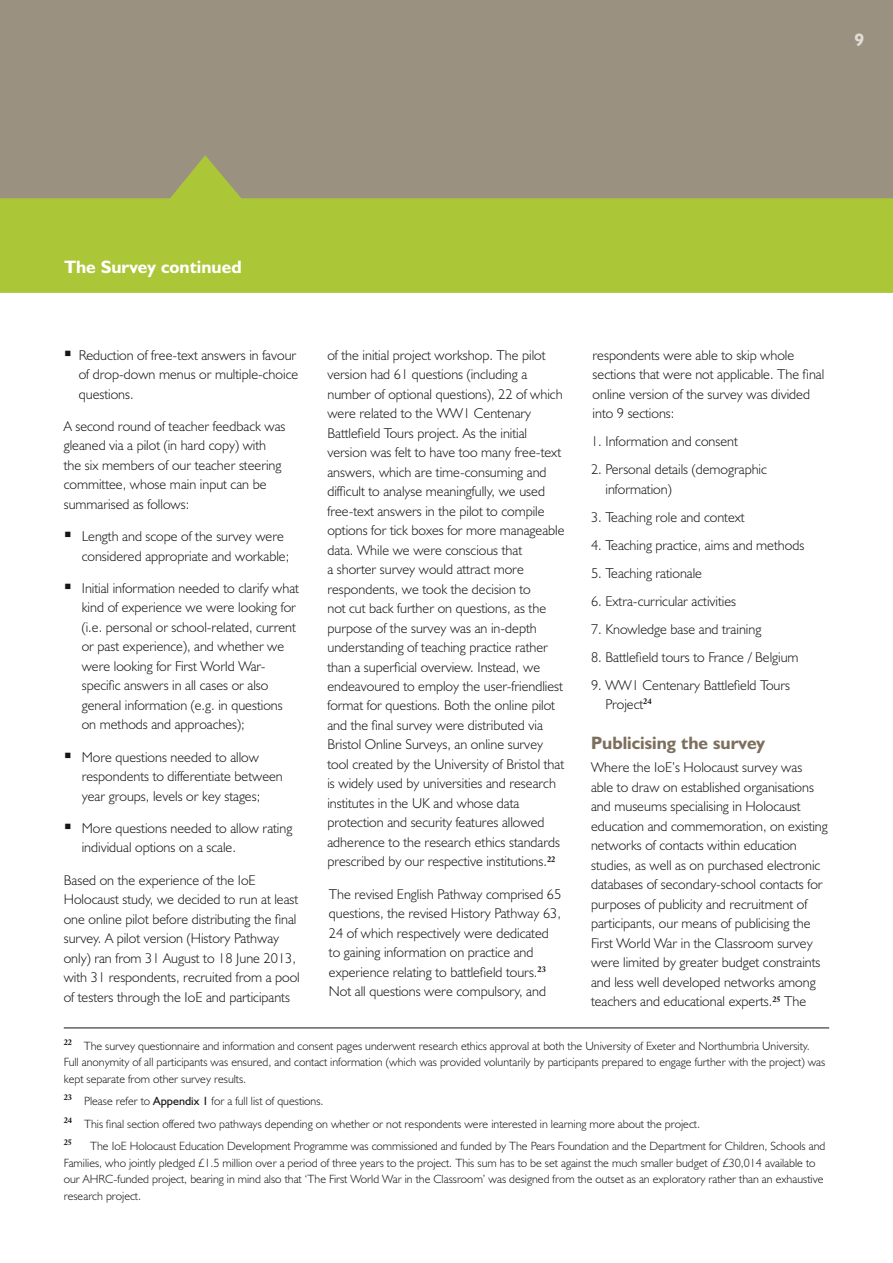
<style>
.page{position:relative;width:893px;height:1263px;background:#fff}
.page>*{position:absolute;margin:0;border:0;box-sizing:border-box;transform-origin:0 0}
.t1{font:700 18px "Humanist 521 BT";color:#7d6f5d}
.t2{font:700 18px "Humanist 521 BT";color:#fff}
.t3{font:700 18px "Humanist 521 BT";color:#e1dcd6}
.t4{font:300 14.25px/19.5px "Humanist 521 BT";color:#171518}
.t5{font:300 12px/16.5px "Humanist 521 BT";color:#171518}
.t6{font:700 8.25px "Adobe Caslon Pro";color:#171518}
.s1{font-weight:400}
</style>
<div class="page">
<div style="left:0;top:0;width:893px;height:211px;background:#9b9181"></div>
<svg style="left:0;top:155px;width:893px;height:138px;fill:#abc738"></svg>
<hr style="left:64px;top:1027px;width:765px;height:1px;background:#171518">
<p class="t3" style="left:854px;top:29px;width:11px">9</p>
<p class="t2" style="left:64px;top:255px;width:179px">The Survey continued</p>
<p class="t4" style="left:327px;top:345px;width:239px">of the initial project workshop. The pilot version had 61 questions (including a number of optional questions), 22 of which were related to the WW1 Centenary Battlefield Tours project. As the initial version was felt to have too many free-text answers, which are time-consuming and difficult to analyse meaningfully, we used free-text answers in the pilot to compile options for tick boxes for more manageable data. While we were conscious that<br>a shorter survey would attract more respondents, we took the decision to<br>not cut back further on questions, as the purpose of the survey was an in-depth understanding of teaching practice rather than a superficial overview. Instead, we endeavoured to employ the user-friendliest format for questions. Both the online pilot and the final survey were distributed via Bristol Online Surveys, an online survey tool created by the University of Bristol that is widely used by universities and research institutes in the UK and whose data protection and security features allowed adherence to the research ethics standards prescribed by our respective institutions.<sup>22</sup></p>
<p class="t4" style="left:329px;top:884px;width:234px">The revised English Pathway comprised 65 questions, the revised History Pathway 63, 24 of which respectively were dedicated to gaining information on practice and experience relating to battlefield tours.<sup>23<br></sup>Not all questions were compulsory, and</p>
<p class="t4" style="left:79px;top:345px;width:221px;text-indent:-15px">▪ Reduction of free-text answers in favour of drop-down menus or multiple-choice questions.</p>
<p class="t4" style="left:64px;top:416px;width:223px">A second round of teacher feedback was gleaned via a pilot (in hard copy) with the six members of our teacher steering committee, whose main input can be summarised as follows:</p>
<p class="t4" style="left:82px;top:526px;width:209px;text-indent:-18px">▪ Length and scope of the survey were considered appropriate and workable;</p>
<p class="t4" style="left:82px;top:578px;width:219px;text-indent:-18px">▪ Initial information needed to clarify what kind of experience we were looking for (i.e. personal or school-related, current or past experience), and whether we were looking for First World War&shy;specific answers in all cases or also general information (e.g. in questions on methods and approaches);</p>
<p class="t4" style="left:82px;top:747px;width:203px;text-indent:-18px">▪ More questions needed to allow respondents to differentiate between year groups, levels or key stages;</p>
<p class="t4" style="left:82px;top:818px;width:212px;text-indent:-18px">▪ More questions needed to allow rating individual options on a scale.</p>
<p class="t4" style="left:64px;top:870px;width:237px">Based on the experience of the IoE Holocaust study, we decided to run at least one online pilot before distributing the final survey. A pilot version (History Pathway only) ran from 31 August to 18 June 2013, with 31 respondents, recruited from a pool of testers through the IoE and participants</p>
<p class="t4" style="left:593px;top:345px;width:233px">respondents were able to skip whole sections that were not applicable. The final online version of the survey was divided into 9 sections:</p>
<p class="t4" style="left:591px;top:431px;width:148px">1. Information and consent</p>
<p class="t4" style="left:605px;top:459px;width:163px;text-indent:-14px">2. Personal details (demographic information)</p>
<p class="t4" style="left:591px;top:507px;width:155px">3. Teaching role and context</p>
<p class="t4" style="left:591px;top:535px;width:215px">4. Teaching practice, aims and methods</p>
<p class="t4" style="left:591px;top:563px;width:113px">5. Teaching rationale</p>
<p class="t4" style="left:591px;top:591px;width:147px">6. Extra-curricular activities</p>
<p class="t4" style="left:591px;top:619px;width:172px">7. Knowledge base and training</p>
<p class="t4" style="left:591px;top:647px;width:209px">8. Battlefield tours to France / Belgium</p>
<p class="t4" style="left:605px;top:675px;width:186px;text-indent:-14px">9. WW1 Centenary Battlefield Tours<br>Project<sup>24</sup></p>
<p class="t1" style="left:591px;top:731px;width:176px">Publicising the survey</p>
<p class="t4" style="left:591px;top:757px;width:238px">Where the IoE’s Holocaust survey was able to draw on established organisations and museums specialising in Holocaust education and commemoration, on existing networks of contacts within education studies, as well as on purchased electronic databases of secondary-school contacts for purposes of publicity and recruitment of participants, our means of publicising the First World War in the Classroom survey were limited by greater budget constraints and less well developed networks among teachers and educational experts.<sup>25</sup> The</p>
<p class="t5" style="left:64px;top:1037px;width:763px"><sup>22</sup> The survey questionnaire and information and consent pages underwent research ethics approval at both the University of Exeter and Northumbria University.<br>Full anonymity of all participants was ensured, and contact information (which was provided voluntarily by participants prepared to engage further with the project) was kept separate from other survey results.</p>
<p class="t5" style="left:64px;top:1089px;width:638px;line-height:22.5px"><sup>23</sup> Please refer to <span class="s1">Appendix 1</span> for a full list of questions.<br><sup>24</sup> This final section offered two pathways depending on whether or not respondents were interested in learning more about the project.</p>
<p class="t6" style="left:64px;top:1138px;width:10px">25</p>
<p class="t5" style="left:64px;top:1137px;width:763px;text-indent:26px">The IoE Holocaust Education Development Programme was commissioned and funded by The Pears Foundation and the Department for Children, Schools and Families, who jointly pledged £1.5 million over a period of three years to the project. This sum has to be set against the much smaller budget of £30,014 available to our AHRC-funded project, bearing in mind also that ‘The First World War in the Classroom’ was designed from the outset as an exploratory rather than an exhaustive research project.</p>
</div>
